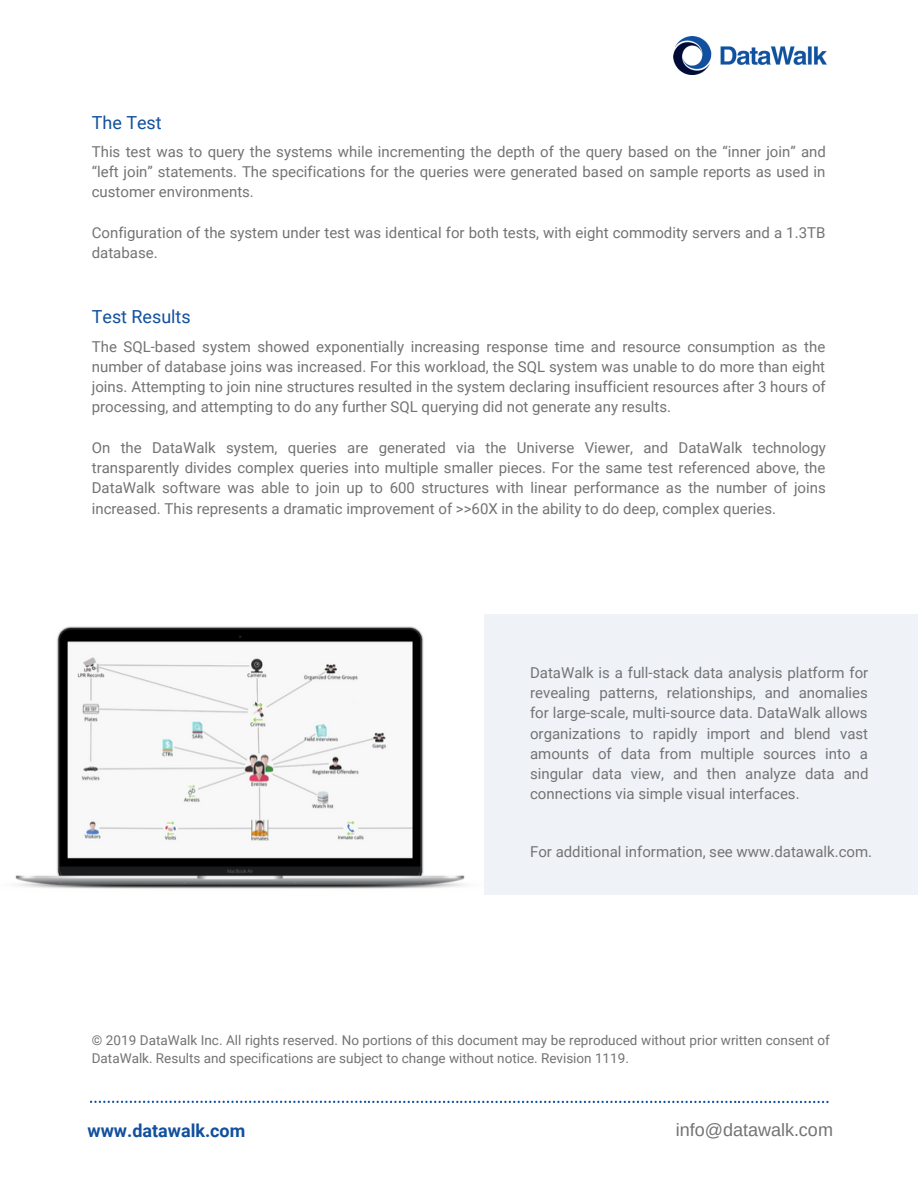
<style>
.page{position:relative;width:918px;height:1188px;background:#fff}
.page>*{position:absolute;margin:0;border:0;box-sizing:border-box;transform-origin:0 0}
.t1{font:18px "Roboto";color:#11509e}
.t2{font:18px "Arimo";color:#737373}
.t3{font:700 18px "Roboto";color:#11509e}
.t4{font:15px/20.2px "Roboto";color:#737373;text-align:justify}
.t5{font:13.5px/18px "Roboto";color:#737373}
</style>
<div class="page">
<div style="left:484px;top:614px;width:434px;height:281px;background:#eff3f8"></div>
<img style="left:673px;top:37px;width:153px;height:38px">
<svg style="left:90px;top:1101px;width:739px;height:2px"></svg>
<img style="left:15px;top:626px;width:450px;height:263px">
<p class="t1" style="left:92px;top:112px;width:71px">The Test</p>
<p class="t4" style="left:92px;top:142px;width:736px">This test was to query the systems while incrementing the depth of the query based on the “inner join” and “left join” statements. The specifications for the queries were generated based on sample reports as used in customer environments.</p>
<p class="t4" style="left:92px;top:223px;width:735px">Configuration of the system under test was identical for both tests, with eight commodity servers and a 1.3TB database.</p>
<p class="t1" style="left:92px;top:307px;width:100px">Test Results</p>
<p class="t4" style="left:92px;top:336px;width:736px">The SQL-based system showed exponentially increasing response time and resource consumption as the number of database joins was increased. For this workload, the SQL system was unable to do more than eight joins. Attempting to join nine structures resulted in the system declaring insufficient resources after 3 hours of processing, and attempting to do any further SQL querying did not generate any results.</p>
<p class="t4" style="left:92px;top:438px;width:736px">On the DataWalk system, queries are generated via the Universe Viewer, and DataWalk technology transparently divides complex queries into multiple smaller pieces. For the same test referenced above, the DataWalk software was able to join up to 600 structures with linear performance as the number of joins increased. This represents a dramatic improvement of &gt;&gt;60X in the ability to do deep, complex queries.</p>
<p class="t4" style="left:530px;top:663px;width:340px">DataWalk is a full-stack data analysis platform for revealing patterns, relationships, and anomalies for large-scale, multi-source data. DataWalk allows organizations to rapidly import and blend vast amounts of data from multiple sources into a singular data view, and then analyze data and connections via simple visual interfaces.</p>
<p class="t4" style="left:530px;top:842px;width:344px">For additional information, see www.datawalk.com.</p>
<p class="t5" style="left:92px;top:1031px;width:740px">© 2019 DataWalk Inc. All rights reserved. No portions of this document may be reproduced without prior written consent of<br>DataWalk. Results and specifications are subject to change without notice. Revision 1119.</p>
<p class="t3" style="left:88px;top:1120px;width:159px">www.datawalk.com</p>
<p class="t2" style="left:676px;top:1120px;width:159px">info@datawalk.com</p>
</div>
